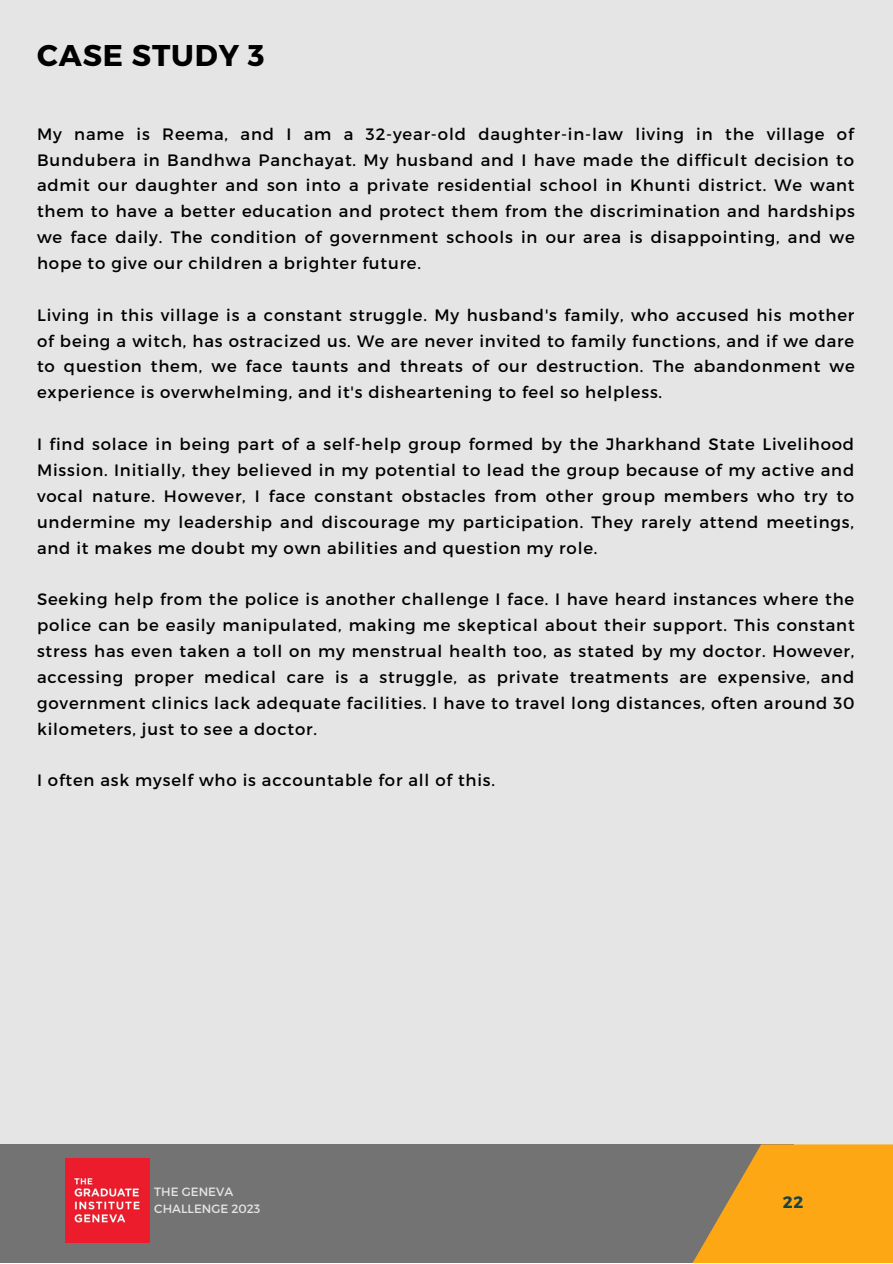
<style>
.page{position:relative;width:893px;height:1264px;background:#fff}
.page>*{position:absolute;margin:0;border:0;box-sizing:border-box;transform-origin:0 0}
.t1{font:700 30px "Montserrat";letter-spacing:.03em;color:#000}
.t2{font:16.5px/25.8px "Montserrat";letter-spacing:.05em;color:#000;text-align:justify}
.t3{font:700 16.5px "Montserrat";color:#1b4444}
.t4{font:12px/16.5px "Montserrat";color:#e5e5e5}
</style>
<div class="page">
<div style="left:0;top:0;width:892px;height:1262px;background:#e5e5e5"></div>
<div style="left:0;top:1144px;width:793px;height:118px;background:#737373"></div>
<svg style="left:693px;top:1144px;width:199px;height:118px"></svg>
<img style="left:65px;top:1158px;width:85px;height:84px">
<p class="t1" style="left:37px;top:36px;width:229px">CASE STUDY 3</p>
<p class="t2" style="left:37px;top:120px;width:819px">My name is Reema, and I am a 32-year-old daughter-in-law living in the village of Bundubera in Bandhwa Panchayat. My husband and I have made the difficult decision to admit our daughter and son into a private residential school in Khunti district. We want them to have a better education and protect them from the discrimination and hardships we face daily. The condition of government schools in our area is disappointing, and we hope to give our children a brighter future.</p>
<p class="t2" style="left:37px;top:301px;width:819px">Living in this village is a constant struggle. My husband's family, who accused his mother of being a witch, has ostracized us. We are never invited to family functions, and if we dare to question them, we face taunts and threats of our destruction. The abandonment we experience is overwhelming, and it's disheartening to feel so helpless.</p>
<p class="t2" style="left:37px;top:430px;width:818px">I find solace in being part of a self-help group formed by the Jharkhand State Livelihood Mission. Initially, they believed in my potential to lead the group because of my active and vocal nature. However, I face constant obstacles from other group members who try to undermine my leadership and discourage my participation. They rarely attend meetings, and it makes me doubt my own abilities and question my role.</p>
<p class="t2" style="left:37px;top:585px;width:819px">Seeking help from the police is another challenge I face. I have heard instances where the police can be easily manipulated, making me skeptical about their support. This constant stress has even taken a toll on my menstrual health too, as stated by my doctor. However, accessing proper medical care is a struggle, as private treatments are expensive, and government clinics lack adequate facilities. I have to travel long distances, often around 30 kilometers, just to see a doctor.</p>
<p class="t2" style="left:37px;top:766px;width:459px">I often ask myself who is accountable for all of this.</p>
<p class="t4" style="left:154px;top:1183px;width:108px">THE GENEVA<br>CHALLENGE 2023</p>
<p class="t3" style="left:782px;top:1190px;width:22px">22</p>
</div>
